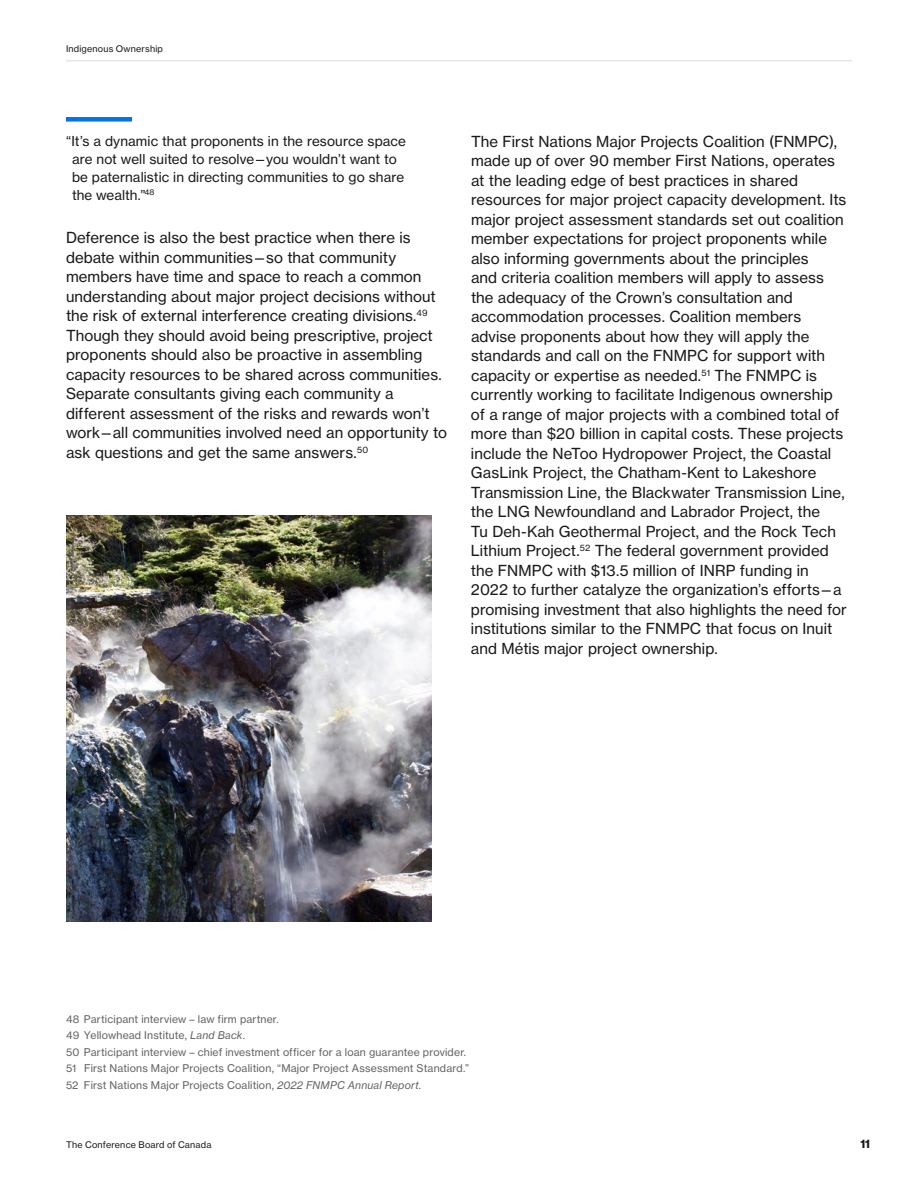
<style>
.page{position:relative;width:918px;height:1188px;background:#fff}
.page>*{position:absolute;margin:0;border:0;box-sizing:border-box;transform-origin:0 0}
.t1{font:15px/19.5px "N Haas Grotesk TX Pro 55 Rg";letter-spacing:.005em;color:#191a1c}
.t2{font:13.5px/18px "N Haas Grotesk TX Pro 55 Rg";letter-spacing:.01em;color:#191a1c}
.t3{font:12px "N Haas Grotesk DS Pro 75 Bd";color:#191a1c}
.t4{font:10.5px/16.5px "N Haas Grotesk TX Pro 55 Rg";letter-spacing:.015em;color:#636363}
.t5{font:9px "N Haas Grotesk TX Pro 55 Rg";letter-spacing:.025em;color:#191a1c}
.s1{font-family:"N Haas Grotesk TX Pro 56 It"}
</style>
<div class="page">
<hr style="left:66px;top:60px;width:786px;height:2px;background:#e6e6e6">
<div style="left:66px;top:117px;width:66px;height:5px;background:#0073e6"></div>
<img style="left:66px;top:515px;width:366px;height:406px">
<p class="t5" style="left:66px;top:43px;width:98px">Indigenous Ownership</p>
<p class="t2" style="left:72px;top:132px;width:335px;text-indent:-6px">“It’s a dynamic that proponents in the resource space are not well suited to resolve—you wouldn’t want to be paternalistic in directing communities to go share the wealth.”<sup>48</sup></p>
<p class="t1" style="left:66px;top:228px;width:383px">Deference is also the best practice when there is debate within communities—so that community members have time and space to reach a common understanding about major project decisions without the risk of external interference creating divisions.<sup>49<br></sup>Though they should avoid being prescriptive, project proponents should also be proactive in assembling capacity resources to be shared across communities.<br>Separate consultants giving each community a different assessment of the risks and rewards won’t work—all communities involved need an opportunity to ask questions and get the same answers.<sup>50</sup></p>
<p class="t1" style="left:471px;top:131px;width:377px">The First Nations Major Projects Coalition (FNMPC), made up of over 90 member First Nations, operates at the leading edge of best practices in shared resources for major project capacity development. Its major project assessment standards set out coalition member expectations for project proponents while also informing governments about the principles<br>and criteria coalition members will apply to assess the adequacy of the Crown’s consultation and accommodation processes. Coalition members advise proponents about how they will apply the standards and call on the FNMPC for support with capacity or expertise as needed.<sup>51</sup> The FNMPC is currently working to facilitate Indigenous ownership of a range of major projects with a combined total of more than $20 billion in capital costs. These projects include the NeToo Hydropower Project, the Coastal GasLink Project, the Chatham-Kent to Lakeshore Transmission Line, the Blackwater Transmission Line, the LNG Newfoundland and Labrador Project, the<br>Tu Deh-Kah Geothermal Project, and the Rock Tech Lithium Project.<sup>52</sup> The federal government provided the FNMPC with $13.5 million of INRP funding in 2022 to further catalyze the organization’s efforts—a promising investment that also highlights the need for institutions similar to the FNMPC that focus on Inuit and Métis major project ownership.</p>
<p class="t4" style="left:66px;top:1011px;width:405px">48 Participant interview – law firm partner.<br>49 Yellowhead Institute, <span class="s1">Land Back</span>.<br>50 Participant interview – chief investment officer for a loan guarantee provider.<br>51 First Nations Major Projects Coalition, “Major Project Assessment Standard.” 52 First Nations Major Projects Coalition, <span class="s1">2022 FNMPC Annual Report</span>.</p>
<p class="t5" style="left:66px;top:1139px;width:147px">The Conference Board of Canada</p>
<p class="t3" style="left:860px;top:1136px;width:11px">11</p>
</div>
